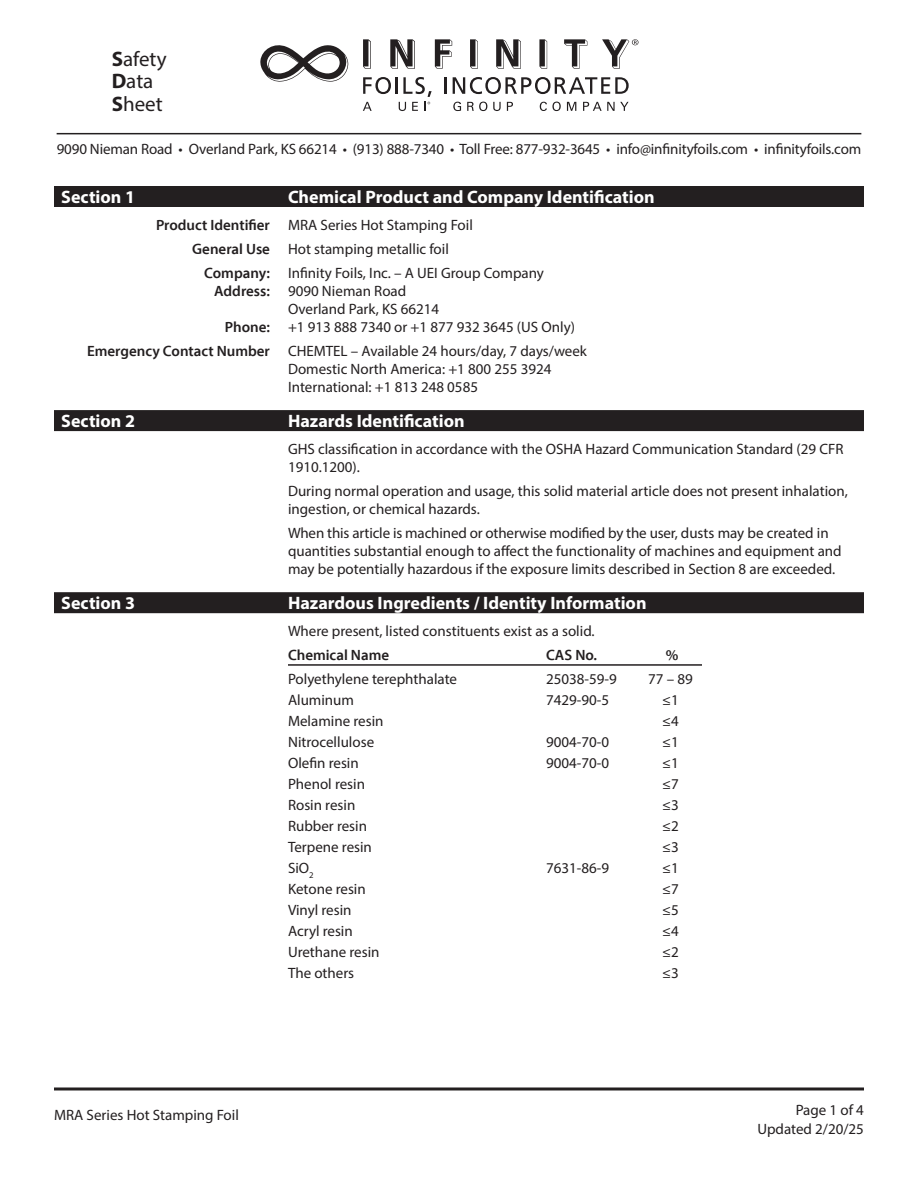
<style>
.page{position:relative;width:918px;height:1188px;background:#fff}
.page>*{position:absolute;margin:0;border:0;box-sizing:border-box;transform-origin:0 0}
.t1{font:21px/22.5px "Myriad Pro";color:#231f20}
.White_Header_Black_Rule{font:700 18px "Myriad Pro";color:#fff}
.t2{font:15px/18px "Myriad Pro";color:#231f20}
.t3{font:600 15px "Myriad Pro";color:#231f20}
.s1{font-weight:700}
.s2{font-weight:600}
</style>
<div class="page">
<hr style="left:54px;top:1087px;width:810px;height:3px;background:#231f20">
<svg style="left:363px;top:39px;width:8px;height:30px"></svg>
<svg style="left:390px;top:39px;width:25px;height:30px"></svg>
<svg style="left:435px;top:39px;width:17px;height:30px"></svg>
<svg style="left:470px;top:39px;width:8px;height:30px"></svg>
<svg style="left:496px;top:39px;width:25px;height:30px"></svg>
<svg style="left:539px;top:39px;width:8px;height:30px"></svg>
<svg style="left:564px;top:39px;width:23px;height:30px"></svg>
<svg style="left:602px;top:39px;width:37px;height:30px"></svg>
<svg style="left:260px;top:45px;width:89px;height:37px"></svg>
<svg style="left:445px;top:77px;width:2px;height:17px"></svg>
<svg style="left:453px;top:77px;width:176px;height:17px"></svg>
<svg style="left:363px;top:77px;width:69px;height:34px"></svg>
<svg style="left:453px;top:102px;width:8px;height:9px"></svg>
<svg style="left:467px;top:102px;width:20px;height:9px"></svg>
<svg style="left:493px;top:102px;width:8px;height:9px"></svg>
<svg style="left:507px;top:102px;width:6px;height:9px"></svg>
<svg style="left:540px;top:102px;width:21px;height:9px"></svg>
<svg style="left:567px;top:102px;width:9px;height:9px"></svg>
<svg style="left:583px;top:102px;width:46px;height:9px"></svg>
<hr style="left:57px;top:133px;width:804px;height:1px;background:#231f20">
<div style="left:54px;top:186px;width:810px;height:21px;background:#231f20"></div>
<div style="left:54px;top:410px;width:810px;height:21px;background:#231f20"></div>
<div style="left:54px;top:592px;width:810px;height:21px;background:#231f20"></div>
<hr style="left:288px;top:664px;width:414px;height:2px;background:#231f20">
<h1 class="t1" style="left:112px;top:47px;width:56px"><span class="s1">S</span>afety<br><span class="s1">D</span>ata<br><span class="s1">S</span>heet</h1>
<p class="t2" style="left:57px;top:140px;width:806px">9090 Nieman Road • Overland Park, KS 66214 • (913) 888-7340 • Toll Free: 877-932-3645 • info@infinityfoils.com • infinityfoils.com</p>
<p class="White_Header_Black_Rule" style="left:61px;top:185px;width:75px">Section 1</p>
<p class="White_Header_Black_Rule" style="left:288px;top:185px;width:368px">Chemical Product and Company Identification</p>
<p class="t2" style="left:156px;top:215px;width:318px"><span class="s2">Product Identifier</span> MRA Series Hot Stamping Foil</p>
<p class="t2" style="left:192px;top:239px;width:258px"><span class="s2">General Use</span> Hot stamping metallic foil</p>
<p class="t2" style="left:204px;top:263px;width:341px"><span class="s2">Company:</span> Infinity Foils, Inc. – A UEI Group Company</p>
<p class="t2" style="left:214px;top:281px;width:194px"><span class="s2">Address:</span> 9090 Nieman Road</p>
<p class="t2" style="left:288px;top:299px;width:153px">Overland Park, KS 66214</p>
<p class="t2" style="left:225px;top:317px;width:352px"><span class="s2">Phone:</span> +1 913 888 7340 or +1 877 932 3645 (US Only)</p>
<p class="t2" style="left:288px;top:341px;width:301px;text-indent:-201px"><span class="s2">Emergency Contact Number</span> CHEMTEL – Available 24 hours/day, 7 days/week<br>Domestic North America: +1 800 255 3924<br>International: +1 813 248 0585</p>
<p class="White_Header_Black_Rule" style="left:61px;top:409px;width:75px">Section 2</p>
<p class="White_Header_Black_Rule" style="left:288px;top:409px;width:178px">Hazards Identification</p>
<p class="t2" style="left:288px;top:439px;width:557px">GHS classification in accordance with the OSHA Hazard Communication Standard (29 CFR<br>1910.1200).</p>
<p class="t2" style="left:288px;top:481px;width:561px">During normal operation and usage, this solid material article does not present inhalation, ingestion, or chemical hazards.</p>
<p class="t2" style="left:288px;top:523px;width:555px">When this article is machined or otherwise modified by the user, dusts may be created in quantities substantial enough to affect the functionality of machines and equipment and may be potentially hazardous if the exposure limits described in Section 8 are exceeded.</p>
<p class="White_Header_Black_Rule" style="left:61px;top:591px;width:75px">Section 3</p>
<p class="White_Header_Black_Rule" style="left:288px;top:591px;width:360px">Hazardous Ingredients / Identity Information</p>
<p class="t2" style="left:288px;top:621px;width:308px">Where present, listed constituents exist as a solid.</p>
<p class="t3" style="left:288px;top:645px;width:103px">Chemical Name</p>
<p class="t3" style="left:546px;top:645px;width:53px">CAS No.</p>
<p class="t3" style="left:666px;top:645px;width:14px">%</p>
<p class="t2" style="left:288px;top:669px;width:171px">Polyethylene terephthalate</p>
<p class="t2" style="left:546px;top:669px;width:72px">25038-59-9</p>
<p class="t2" style="left:648px;top:669px;width:46px">77 – 89</p>
<p class="t2" style="left:288px;top:690px;width:68px">Aluminum</p>
<p class="t2" style="left:546px;top:690px;width:65px">7429-90-5</p>
<p class="t2" style="left:662px;top:690px;width:18px">≤1</p>
<p class="t2" style="left:288px;top:711px;width:97px">Melamine resin</p>
<p class="t2" style="left:662px;top:711px;width:18px">≤4</p>
<p class="t2" style="left:288px;top:732px;width:88px">Nitrocellulose</p>
<p class="t2" style="left:546px;top:732px;width:65px">9004-70-0</p>
<p class="t2" style="left:662px;top:732px;width:18px">≤1</p>
<p class="t2" style="left:288px;top:753px;width:72px">Olefin resin</p>
<p class="t2" style="left:546px;top:753px;width:65px">9004-70-0</p>
<p class="t2" style="left:662px;top:753px;width:18px">≤1</p>
<p class="t2" style="left:288px;top:774px;width:79px">Phenol resin</p>
<p class="t2" style="left:662px;top:774px;width:18px">≤7</p>
<p class="t2" style="left:288px;top:795px;width:69px">Rosin resin</p>
<p class="t2" style="left:662px;top:795px;width:18px">≤3</p>
<p class="t2" style="left:288px;top:816px;width:81px">Rubber resin</p>
<p class="t2" style="left:662px;top:816px;width:18px">≤2</p>
<p class="t2" style="left:288px;top:837px;width:85px">Terpene resin</p>
<p class="t2" style="left:662px;top:837px;width:18px">≤3</p>
<p class="t2" style="left:288px;top:858px;width:27px">SiO<sub>2</sub></p>
<p class="t2" style="left:546px;top:858px;width:65px">7631-86-9</p>
<p class="t2" style="left:662px;top:858px;width:18px">≤1</p>
<p class="t2" style="left:288px;top:879px;width:79px">Ketone resin</p>
<p class="t2" style="left:662px;top:879px;width:18px">≤7</p>
<p class="t2" style="left:288px;top:900px;width:65px">Vinyl resin</p>
<p class="t2" style="left:662px;top:900px;width:18px">≤5</p>
<p class="t2" style="left:288px;top:921px;width:66px">Acryl resin</p>
<p class="t2" style="left:662px;top:921px;width:18px">≤4</p>
<p class="t2" style="left:288px;top:942px;width:93px">Urethane resin</p>
<p class="t2" style="left:662px;top:942px;width:18px">≤2</p>
<p class="t2" style="left:288px;top:963px;width:68px">The others</p>
<p class="t2" style="left:662px;top:963px;width:18px">≤3</p>
<p class="t2" style="left:54px;top:1105px;width:186px">MRA Series Hot Stamping Foil</p>
<p class="t2" style="left:757px;top:1099px;width:108px;line-height:19.5px;text-align:right">Page 1 of 4<br>Updated 2/20/25</p>
</div>
